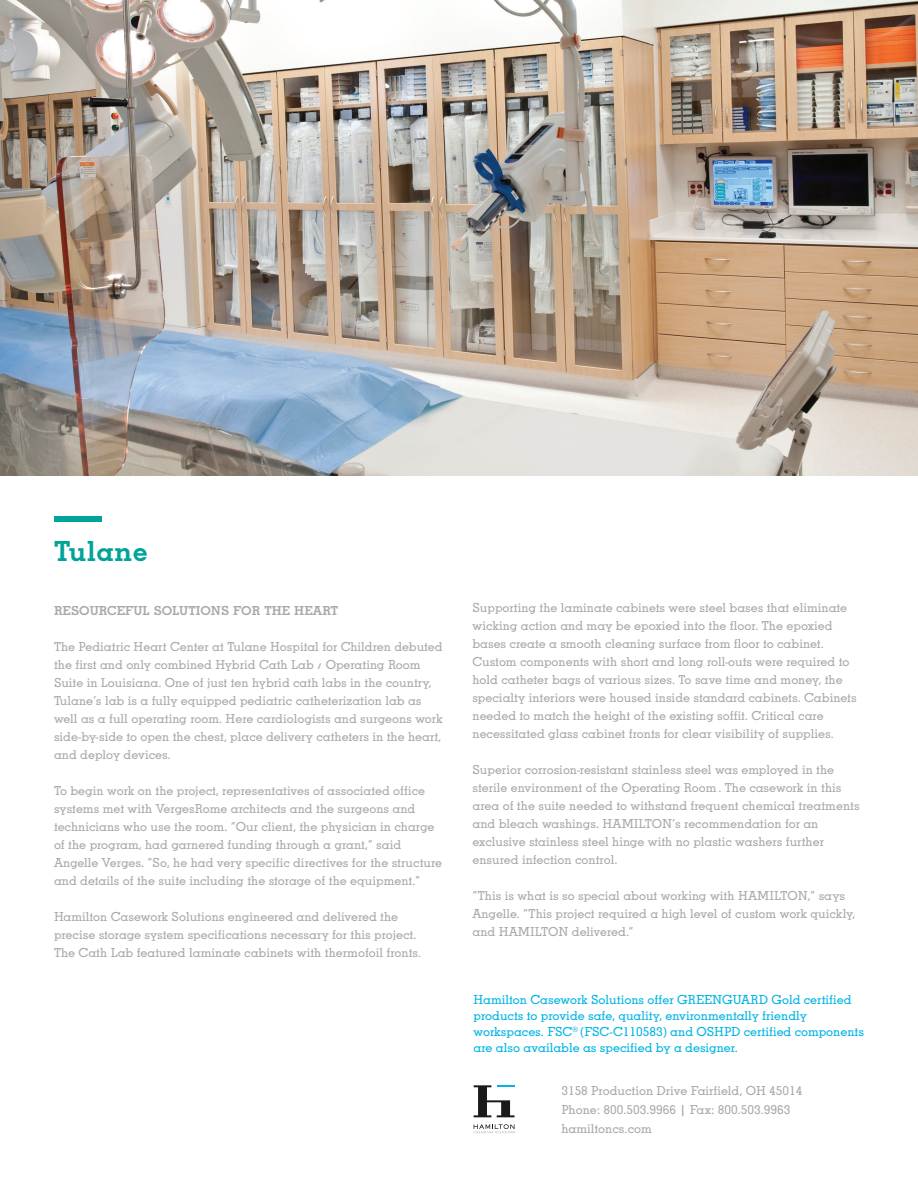
<style>
.page{position:relative;width:918px;height:1188px;background:#fff}
.page>*{position:absolute;margin:0;border:0;box-sizing:border-box;transform-origin:0 0}
.t1{font:500 30px "Memphis";letter-spacing:.02em;color:#00a49a}
.t2{font:300 13.5px/18px "Memphis";color:#a9a9aa}
.t3{font:300 13.5px/16.2px "Memphis";color:#00b4e3}
.t4{font:500 13.5px "Memphis";color:#a9a9aa}
</style>
<div class="page">
<img style="left:0;top:0;width:918px;height:475px">
<div style="left:54px;top:517px;width:47px;height:5px;background:#00a49a"></div>
<svg style="left:474px;top:1124px;width:41px;height:9px"></svg>
<svg style="left:474px;top:1085px;width:41px;height:32px"></svg>
<p class="t1" style="left:54px;top:534px;width:95px">Tulane</p>
<p class="t4" style="left:54px;top:603px;width:286px">RESOURCEFUL SOLUTIONS FOR THE HEART</p>
<p class="t2" style="left:54px;top:637px;width:390px">The Pediatric Heart Center at Tulane Hospital for Children debuted the first and only combined Hybrid Cath Lab / Operating Room Suite in Louisiana. One of just ten hybrid cath labs in the country, Tulane’s lab is a fully equipped pediatric catheterization lab as well as a full operating room. Here cardiologists and surgeons work side-by-side to open the chest, place delivery catheters in the heart, and deploy devices.</p>
<p class="t2" style="left:54px;top:781px;width:390px">To begin work on the project, representatives of associated office systems met with VergesRome architects and the surgeons and technicians who use the room. “Our client, the physician in charge of the program, had garnered funding through a grant,” said Angelle Verges. “So, he had very specific directives for the structure and details of the suite including the storage of the equipment.”</p>
<p class="t2" style="left:54px;top:907px;width:369px">Hamilton Casework Solutions engineered and delivered the precise storage system specifications necessary for this project.<br>The Cath Lab featured laminate cabinets with thermofoil fronts.</p>
<p class="t2" style="left:472px;top:598px;width:386px">Supporting the laminate cabinets were steel bases that eliminate wicking action and may be epoxied into the floor. The epoxied bases create a smooth cleaning surface from floor to cabinet.<br>Custom components with short and long roll-outs were required to hold catheter bags of various sizes. To save time and money, the specialty interiors were housed inside standard cabinets. Cabinets needed to match the height of the existing soffit. Critical care necessitated glass cabinet fronts for clear visibility of supplies.</p>
<p class="t2" style="left:472px;top:760px;width:389px">Superior corrosion-resistant stainless steel was employed in the sterile environment of the Operating Room . The casework in this area of the suite needed to withstand frequent chemical treatments and bleach washings. HAMILTON’s recommendation for an exclusive stainless steel hinge with no plastic washers further ensured infection control.</p>
<p class="t2" style="left:472px;top:886px;width:384px">“This is what is so special about working with HAMILTON,” says<br>Angelle. “This project required a high level of custom work quickly, and HAMILTON delivered.”</p>
<p class="t3" style="left:474px;top:991px;width:392px">Hamilton Casework Solutions offer GREENGUARD Gold certified products to provide safe, quality, environmentally friendly workspaces. FSC<sup>®</sup> (FSC-C110583) and OSHPD certified components are also available as specified by a designer.</p>
<p class="t2" style="left:561px;top:1082px;width:243px">3158 Production Drive Fairfield, OH 45014</p>
<p class="t2" style="left:561px;top:1101px;width:230px">Phone: 800.503.9966 | Fax: 800.503.9963</p>
<p class="t2" style="left:561px;top:1119px;width:92px">hamiltoncs.com</p>
</div>
